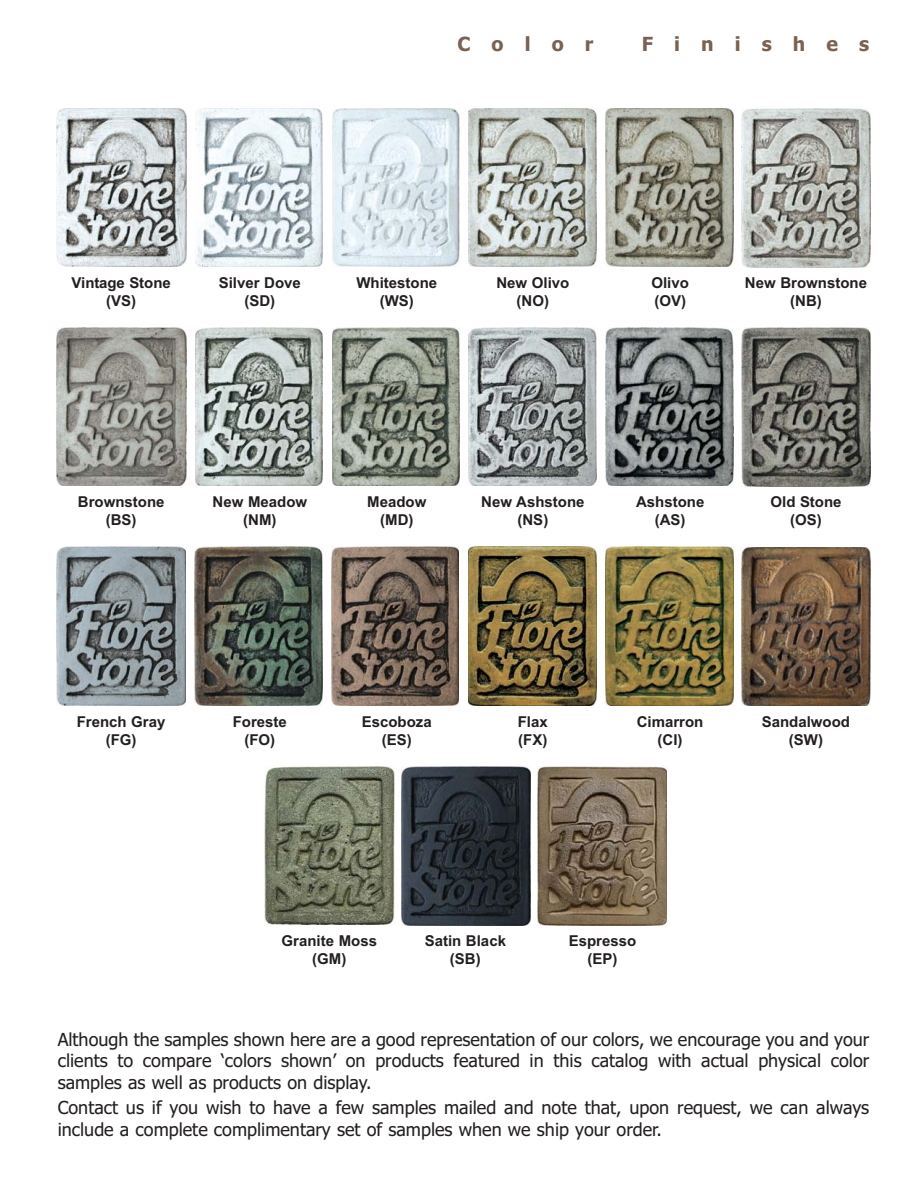
<style>
.page{position:relative;width:918px;height:1188px;background:#fff}
.page>*{position:absolute;margin:0;border:0;box-sizing:border-box;transform-origin:0 0}
.t1{font:700 19.5px "Tahoma";letter-spacing:1.08em;color:#7a6150}
.t2{font:18px/21.6px "Tahoma";color:#231f20;text-align:justify}
.t3{font:700 15px/18px "Arial";color:#231f20;text-align:center}
</style>
<div class="page">
<img style="left:56px;top:108px;width:130px;height:159px">
<img style="left:195px;top:108px;width:127px;height:159px">
<img style="left:332px;top:108px;width:127px;height:159px">
<img style="left:468px;top:108px;width:128px;height:159px">
<img style="left:605px;top:108px;width:128px;height:159px">
<img style="left:741px;top:109px;width:129px;height:158px">
<img style="left:56px;top:327px;width:130px;height:159px">
<img style="left:195px;top:327px;width:127px;height:159px">
<img style="left:332px;top:327px;width:127px;height:159px">
<img style="left:468px;top:327px;width:128px;height:159px">
<img style="left:605px;top:327px;width:128px;height:159px">
<img style="left:741px;top:328px;width:129px;height:159px">
<img style="left:56px;top:546px;width:130px;height:159px">
<img style="left:195px;top:546px;width:127px;height:159px">
<img style="left:332px;top:546px;width:127px;height:159px">
<img style="left:468px;top:546px;width:128px;height:159px">
<img style="left:605px;top:546px;width:128px;height:159px">
<img style="left:741px;top:547px;width:129px;height:159px">
<img style="left:264px;top:766px;width:130px;height:159px">
<img style="left:401px;top:767px;width:129px;height:158px">
<img style="left:538px;top:767px;width:129px;height:158px">
<p class="t1" style="left:457px;top:33px;width:137px">Color</p>
<p class="t1" style="left:642px;top:33px;width:229px">Finishes</p>
<p class="t3" style="left:71px;top:275px;width:101px">Vintage Stone (VS)</p>
<p class="t3" style="left:219px;top:275px;width:84px">Silver Dove (SD)</p>
<p class="t3" style="left:356px;top:275px;width:82px">Whitestone (WS)</p>
<p class="t3" style="left:496px;top:275px;width:74px">New Olivo (NO)</p>
<p class="t3" style="left:651px;top:275px;width:39px;text-align:left">Olivo (OV)</p>
<p class="t3" style="left:745px;top:275px;width:124px">New Brownstone (NB)</p>
<p class="t3" style="left:78px;top:495px;width:88px">Brownstone (BS)</p>
<p class="t3" style="left:213px;top:495px;width:96px">New Meadow (NM)</p>
<p class="t3" style="left:367px;top:495px;width:61px">Meadow (MD)</p>
<p class="t3" style="left:481px;top:495px;width:105px">New Ashstone (NS)</p>
<p class="t3" style="left:636px;top:495px;width:70px">Ashstone (AS)</p>
<p class="t3" style="left:771px;top:495px;width:73px">Old Stone (OS)</p>
<p class="t3" style="left:77px;top:714px;width:90px">French Gray (FG)</p>
<p class="t3" style="left:233px;top:714px;width:56px">Foreste (FO)</p>
<p class="t3" style="left:362px;top:714px;width:72px">Escoboza (ES)</p>
<p class="t3" style="left:518px;top:714px;width:32px;text-align:left">Flax (FX)</p>
<p class="t3" style="left:637px;top:714px;width:68px">Cimarron (CI)</p>
<p class="t3" style="left:762px;top:714px;width:90px">Sandalwood (SW)</p>
<p class="t3" style="left:282px;top:933px;width:97px">Granite Moss (GM)</p>
<p class="t3" style="left:425px;top:933px;width:83px">Satin Black (SB)</p>
<p class="t3" style="left:569px;top:934px;width:69px">Espresso (EP)</p>
<p class="t2" style="left:58px;top:1030px;width:813px">Although the samples shown here are a good representation of our colors, we encourage you and your clients to compare ‘colors shown’ on products featured in this catalog with actual physical color samples as well as products on display.</p>
<p class="t2" style="left:58px;top:1098px;width:813px">Contact us if you wish to have a few samples mailed and note that, upon request, we can always include a complete complimentary set of samples when we ship your order.</p>
</div>
